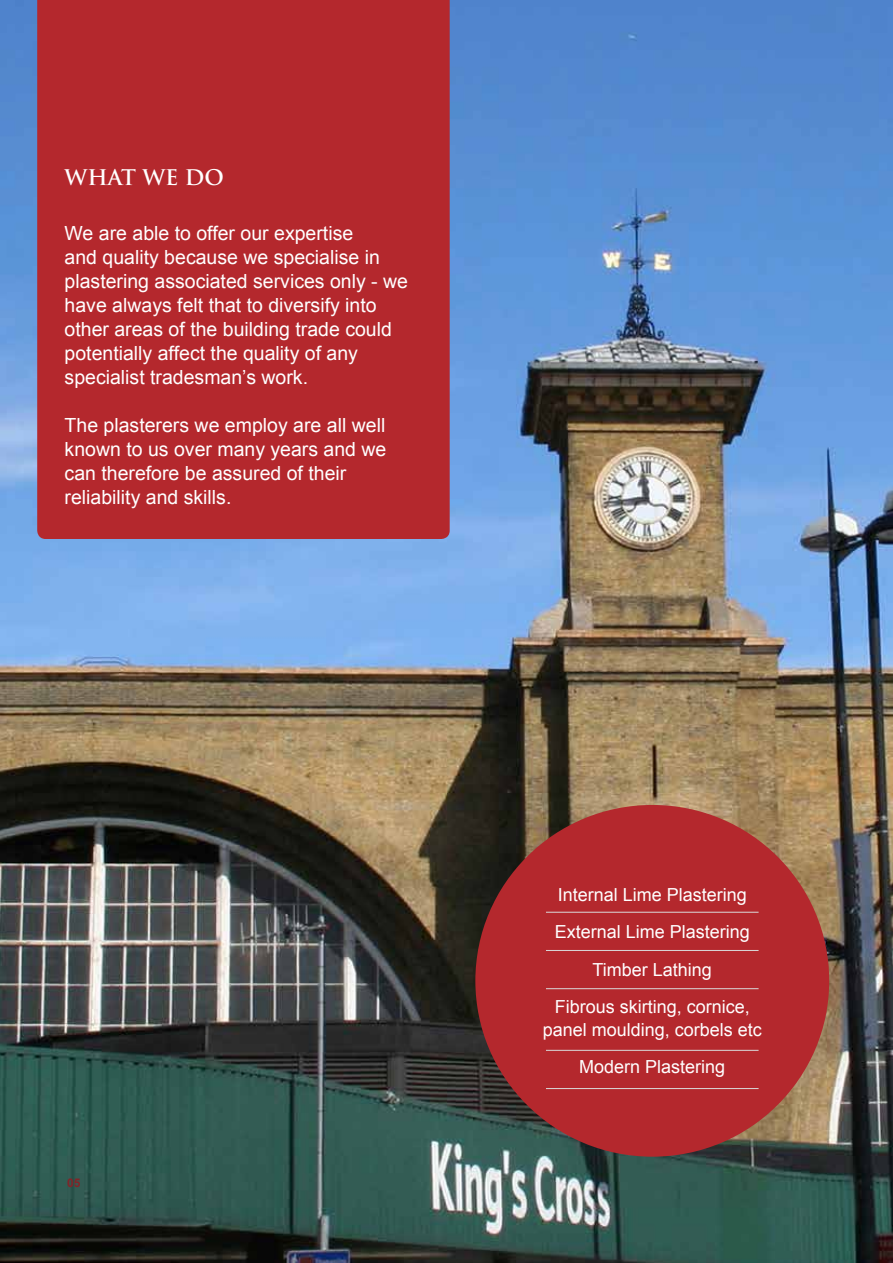
<style>
.page{position:relative;width:893px;height:1263px;background:#fff}
.page>*{position:absolute;margin:0;border:0;box-sizing:border-box;transform-origin:0 0}
.t1{font:700 21px "Trajan Pro";color:#fff}
.t2{font:19.5px/24px "Arial";color:#fff}
.t3{font:18px/37.5px "Arial";color:#fff;text-align:center}
.t4{font:700 12px "Arial";color:#812529}
</style>
<div class="page">
<img style="left:0;top:0;width:893px;height:1263px">
<div style="left:37px;top:0;width:413px;height:539px;background:#b4282d"></div>
<div style="left:475px;top:805px;width:354px;height:352px;background:#b4282d;border-radius:50%"></div>
<hr style="left:546px;top:912px;width:213px;height:1px;background:#dadada">
<hr style="left:546px;top:950px;width:213px;height:1px;background:#dadada">
<hr style="left:546px;top:988px;width:213px;height:1px;background:#dadada">
<hr style="left:546px;top:1050px;width:213px;height:1px;background:#dadada">
<hr style="left:546px;top:1088px;width:213px;height:1px;background:#dadada">
<p class="t1" style="left:65px;top:169px;width:161px">WHAT WE DO</p>
<p class="t2" style="left:65px;top:223px;width:345px">We are able to offer our expertise<br>and quality because we specialise in plastering associated services only - we have always felt that to diversify into other areas of the building trade could potentially affect the quality of any specialist tradesman’s work.</p>
<p class="t2" style="left:65px;top:415px;width:323px">The plasterers we employ are all well known to us over many years and we can therefore be assured of their reliability and skills.</p>
<p class="t4" style="left:67px;top:1178px;width:15px">05</p>
<p class="t3" style="left:555px;top:877px;width:197px">Internal Lime Plastering<br>External Lime Plastering<br>Timber Lathing<br>Fibrous skirting, cornice,</p>
<p class="t3" style="left:543px;top:1012px;width:221px">panel moulding, corbels etc<br>Modern Plastering</p>
</div>
